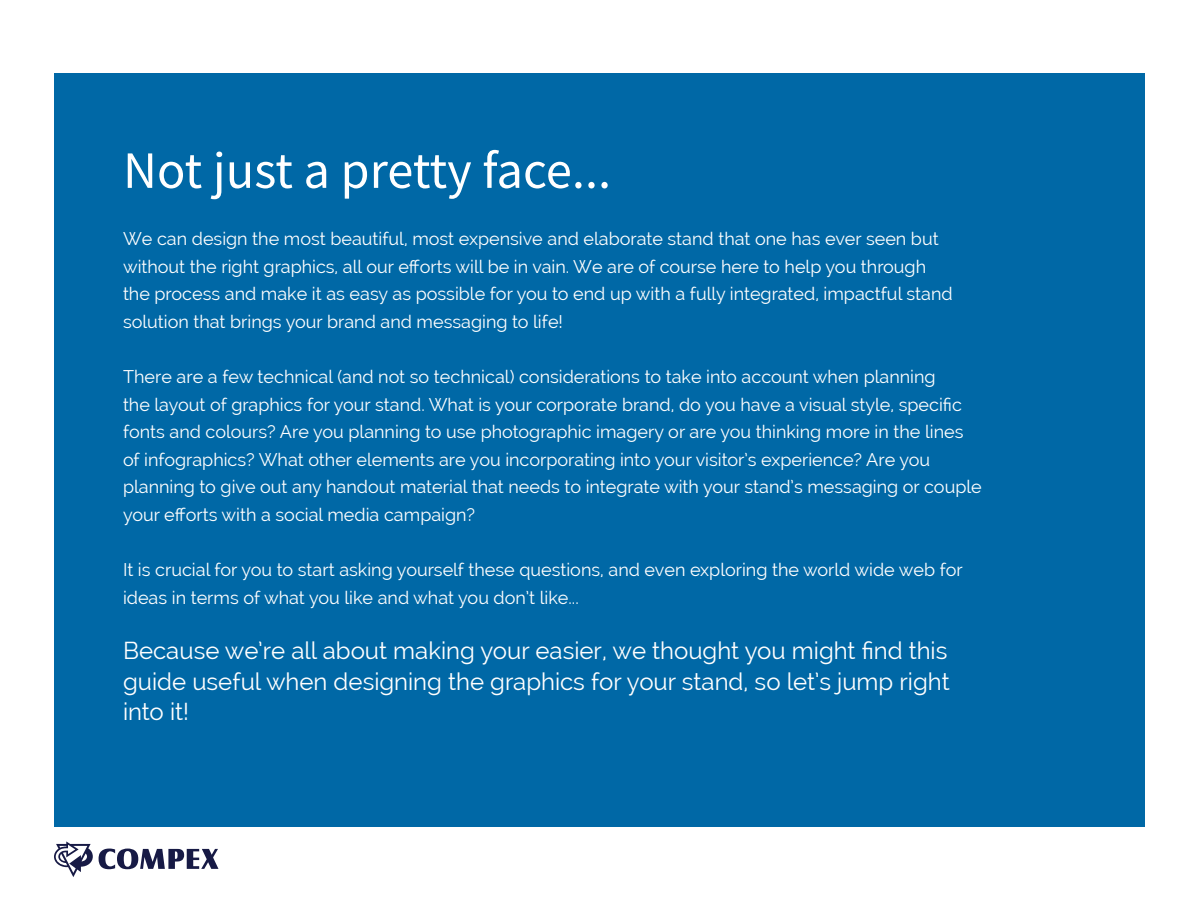
<style>
.page{position:relative;width:1200px;height:900px;background:#fff}
.page>*{position:absolute;margin:0;border:0;box-sizing:border-box;transform-origin:0 0}
.t1{font:52.5px "Source Sans Pro";letter-spacing:-.01em;color:#fff}
.t2{font:24px/30.6px "Raleway";color:#fff;text-align:justify}
.t3{font:18px/27.6px "Raleway";color:#fff}
</style>
<div class="page">
<div style="left:55px;top:74px;width:1090px;height:753px;background:#0068a6"></div>
<svg style="left:99px;top:849px;width:119px;height:20px"></svg>
<svg style="left:54px;top:841px;width:39px;height:36px"></svg>
<p class="t1" style="left:123px;top:137px;width:490px">Not just a pretty face...</p>
<p class="t3" style="left:123px;top:225px;width:831px">We can design the most beautiful, most expensive and elaborate stand that one has ever seen but without the right graphics, all our efforts will be in vain. We are of course here to help you through the process and make it as easy as possible for you to end up with a fully integrated, impactful stand solution that brings your brand and messaging to life!</p>
<p class="t3" style="left:123px;top:363px;width:860px">There are a few technical (and not so technical) considerations to take into account when planning<br>the layout of graphics for your stand. What is your corporate brand, do you have a visual style, specific fonts and colours? Are you planning to use photographic imagery or are you thinking more in the lines of infographics? What other elements are you incorporating into your visitor’s experience? Are you planning to give out any handout material that needs to integrate with your stand’s messaging or couple your efforts with a social media campaign?</p>
<p class="t3" style="left:123px;top:556px;width:841px">It is crucial for you to start asking yourself these questions, and even exploring the world wide web for ideas in terms of what you like and what you don’t like...</p>
<p class="t2" style="left:123px;top:635px;width:828px">Because we’re all about making your easier, we thought you might find this guide useful when designing the graphics for your stand, so let’s jump right into it!</p>
</div>
